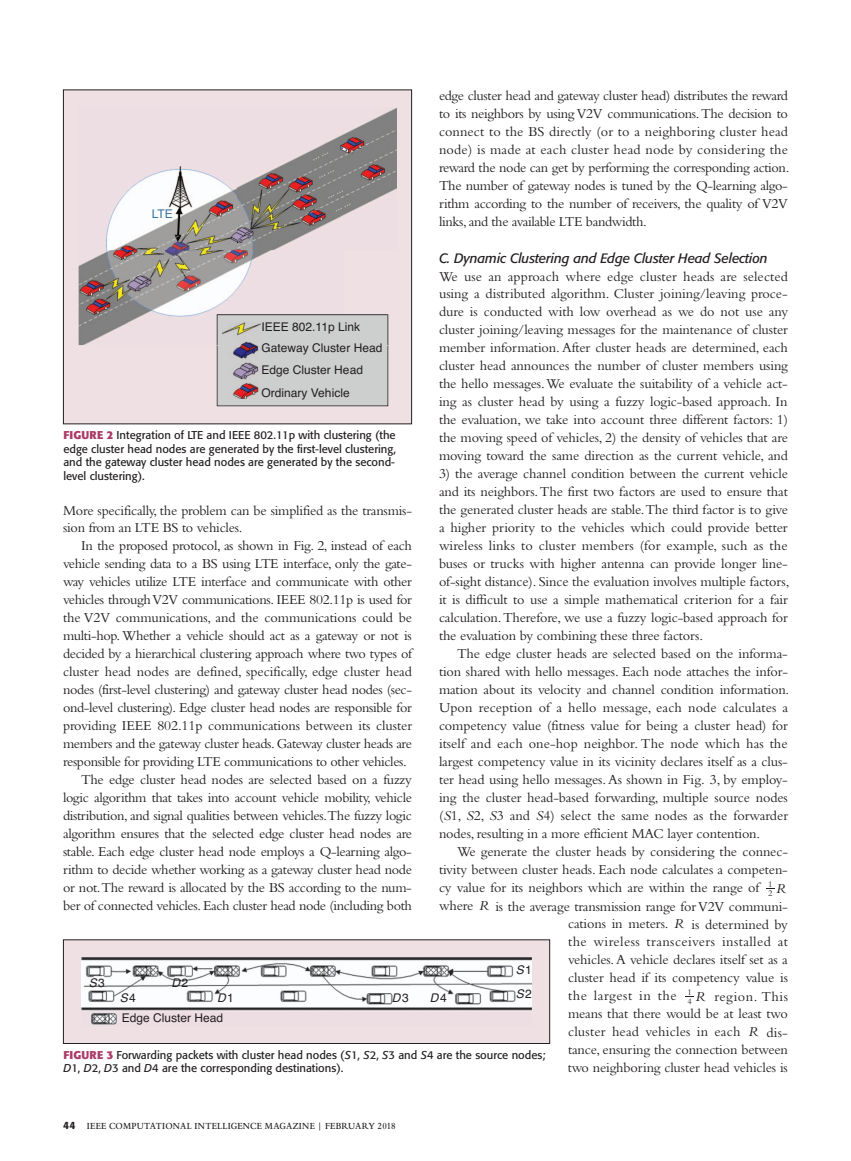
<style>
.page{position:relative;width:851px;height:1161px;background:#fff}
.page>*{position:absolute;margin:0;border:0;box-sizing:border-box;transform-origin:0 0}
.t1{font:14.25px/18px "Bembo Std";letter-spacing:-.015em;color:#231f20;text-align:justify}
.t2{font:14.25px "Bembo Std";letter-spacing:.03em;color:#231f20}
.t3{font:14.25px "Bembo Std";letter-spacing:.035em;color:#231f20}
.t4{font:italic 14.25px "Bembo Std";color:#231f20}
.t5{font:italic 13.5px "Formata";letter-spacing:-.01em;color:#231f20}
.t6{font:12px/20.2px "Helvetica";color:#231f20}
.t7{font:italic 12px "Helvetica";color:#231f20}
.t8{font:12px "Helvetica";color:#3c73a0}
.t9{font:11.25px/13.5px "Formata";color:#231f20;text-align:justify}
.t10{font:600 9.75px "Bembo Std";letter-spacing:.025em;color:#231f20;scale:.9 1}
.t11{font:8.85px "Bembo Std";color:#231f20}
.s1{font-style:italic}
.s2{font-weight:700;color:#ab3c68}
.s3{font-style:normal}
.s4{font-family:"Formata";font-weight:500;font-size:10.5px}
</style>
<div class="page">
<div style="left:63px;top:90px;width:348px;height:334px;background:#efe1e3"></div>
<div style="left:217px;top:345px;width:171px;height:61px;background:#cdcece"></div>
<img style="left:79px;top:108px;width:318px;height:237px">
<img style="left:217px;top:314px;width:171px;height:31px">
<img style="left:223px;top:323px;width:37px;height:76px">
<div style="left:395px;top:256px;width:5px;height:91px;background:#efe1e3"></div>
<div style="left:63px;top:90px;width:349px;height:334px;border:1px solid #231f20"></div>
<div style="left:63px;top:940px;width:486px;height:104px;background:#efe1e3"></div>
<img style="left:81px;top:958px;width:450px;height:67px">
<div style="left:63px;top:939px;width:487px;height:105px;border:1px solid #231f20"></div>
<p class="t1" style="left:439px;top:87px;width:352px">edge cluster head and gateway cluster head) distributes the reward to its neighbors by using V2V communications. The decision to connect to the BS directly (or to a neighboring cluster head node) is made at each cluster head node by considering the reward the node can get by performing the corresponding action.<br>The number of gateway nodes is tuned by the Q-learning algo&shy;rithm according to the number of receivers, the quality of V2V links, and the available LTE bandwidth.</p>
<p class="t5" style="left:439px;top:250px;width:330px">C. Dynamic Clustering and Edge Cluster Head Selection</p>
<p class="t1" style="left:439px;top:267px;width:350px">We use an approach where edge cluster heads are selected using a distributed algorithm. Cluster joining/leaving proce&shy;dure is conducted with low overhead as we do not use any cluster joining/leaving messages for the maintenance of cluster member information. After cluster heads are determined, each cluster head announces the number of cluster members using the hello messages. We evaluate the suitability of a vehicle act&shy;ing as cluster head by using a fuzzy logic-based approach. In the evaluation, we take into account three different factors: 1) the moving speed of vehicles, 2) the density of vehicles that are moving toward the same direction as the current vehicle, and</p>
<p class="t1" style="left:439px;top:465px;width:352px;text-align:left">3) the average channel condition between the current vehicle and its neighbors. The first two factors are used to ensure that the generated cluster heads are stable.The third factor is to give a higher priority to the vehicles which could provide better wireless links to cluster members (for example, such as the buses or trucks with higher antenna can provide longer line&shy;of-sight distance). Since the evaluation involves multiple factors, it is difficult to use a simple mathematical criterion for a fair calculation. Therefore, we use a fuzzy logic-based approach for the evaluation by combining these three factors.</p>
<p class="t1" style="left:439px;top:645px;width:352px;text-indent:18px">The edge cluster heads are selected based on the informa&shy;tion shared with hello messages. Each node attaches the infor&shy;mation about its velocity and channel condition information.<br>Upon reception of a hello message, each node calculates a competency value (fitness value for being a cluster head) for itself and each one-hop neighbor. The node which has the largest competency value in its vicinity declares itself as a clus&shy;ter head using hello messages. As shown in Fig. 3, by employ&shy;ing the cluster head-based forwarding, multiple source nodes (<span class="s1">S</span>1, <span class="s1">S</span>2, <span class="s1">S</span>3 and <span class="s1">S</span>4) select the same nodes as the forwarder nodes, resulting in a more efficient MAC layer contention.</p>
<p class="t1" style="left:457px;top:843px;width:332px">We generate the cluster heads by considering the connec-</p>
<p class="t1" style="left:439px;top:861px;width:350px">tivity between cluster heads. Each node calculates a competen-</p>
<p class="t1" style="left:439px;top:879px;width:348px">cy value for its neighbors which are within the range of <sub>2</sub> <span class="s1">R</span><sup>1</sup></p>
<p class="t1" style="left:439px;top:897px;width:350px">where <span class="s1">R</span> is the average transmission range for V2V communi-</p>
<p class="t1" style="left:568px;top:915px;width:221px">cations in meters. <span class="s1">R</span> is determined by</p>
<p class="t2" style="left:568px;top:934px;width:221px">the wireless transceivers installed at</p>
<p class="t1" style="left:568px;top:951px;width:221px">vehicles. A vehicle declares itself set as a</p>
<p class="t1" style="left:568px;top:969px;width:221px">cluster head if its competency value is</p>
<p class="t3" style="left:568px;top:988px;width:110px">the largest in the</p>
<p class="t4" style="left:687px;top:988px;width:19px">R<sup>1</sup></p>
<p class="t8" style="left:152px;top:204px;width:23px">LTE</p>
<p class="t6" style="left:261px;top:317px;width:122px">IEEE 802.11p Link<br>Gateway Cluster Head</p>
<p class="t6" style="left:261px;top:359px;width:103px;line-height:22.8px">Edge Cluster Head<br>Ordinary Vehicle</p>
<p class="t9" style="left:63px;top:428px;width:334px"><span class="s2">FIGURE 2</span> Integration of LTE and IEEE 802.11p with clustering (the edge cluster head nodes are generated by the first-level clustering, and the gateway cluster head nodes are generated by the second&shy;level clustering).</p>
<p class="t1" style="left:63px;top:501px;width:350px">More specifically, the problem can be simplified as the transmis&shy;sion from an LTE BS to vehicles.</p>
<p class="t1" style="left:81px;top:537px;width:332px">In the proposed protocol, as shown in Fig. 2, instead of each</p>
<p class="t1" style="left:63px;top:555px;width:350px">vehicle sending data to a BS using LTE interface, only the gate-</p>
<p class="t1" style="left:63px;top:573px;width:350px">way vehicles utilize LTE interface and communicate with other</p>
<p class="t1" style="left:63px;top:591px;width:350px">vehicles through V2V communications. IEEE 802.11p is used for</p>
<p class="t1" style="left:63px;top:609px;width:350px">the V2V communications, and the communications could be</p>
<p class="t1" style="left:63px;top:627px;width:350px">multi-hop. Whether a vehicle should act as a gateway or not is</p>
<p class="t1" style="left:63px;top:645px;width:350px">decided by a hierarchical clustering approach where two types of</p>
<p class="t1" style="left:63px;top:663px;width:350px">cluster head nodes are defined, specifically, edge cluster head</p>
<p class="t1" style="left:63px;top:681px;width:350px">nodes (first-level clustering) and gateway cluster head nodes (sec-</p>
<p class="t1" style="left:63px;top:699px;width:350px">ond-level clustering). Edge cluster head nodes are responsible for</p>
<p class="t1" style="left:63px;top:717px;width:350px">providing IEEE 802.11p communications between its cluster</p>
<p class="t1" style="left:63px;top:735px;width:350px">members and the gateway cluster heads. Gateway cluster heads are</p>
<p class="t1" style="left:63px;top:753px;width:345px">responsible for providing LTE communications to other vehicles.</p>
<p class="t1" style="left:81px;top:771px;width:332px">The edge cluster head nodes are selected based on a fuzzy</p>
<p class="t1" style="left:63px;top:789px;width:350px">logic algorithm that takes into account vehicle mobility, vehicle</p>
<p class="t1" style="left:63px;top:807px;width:350px">distribution, and signal qualities between vehicles.The fuzzy logic</p>
<p class="t1" style="left:63px;top:825px;width:350px">algorithm ensures that the selected edge cluster head nodes are</p>
<p class="t1" style="left:63px;top:843px;width:350px">stable. Each edge cluster head node employs a Q-learning algo-</p>
<p class="t1" style="left:63px;top:861px;width:350px">rithm to decide whether working as a gateway cluster head node</p>
<p class="t1" style="left:63px;top:879px;width:350px">or not. The reward is allocated by the BS according to the num-</p>
<p class="t1" style="left:63px;top:897px;width:350px">ber of connected vehicles. Each cluster head node (including both</p>
<p class="t7" style="left:515px;top:961px;width:18px">S<span class="s3">1</span></p>
<p class="t7" style="left:89px;top:973px;width:18px">S<span class="s3">3</span></p>
<p class="t7" style="left:171px;top:973px;width:18px">D<span class="s3">2</span></p>
<p class="t7" style="left:217px;top:989px;width:18px">D<span class="s3">1</span></p>
<p class="t7" style="left:392px;top:989px;width:18px">D<span class="s3">3</span></p>
<p class="t7" style="left:430px;top:989px;width:18px">D<span class="s3">4</span></p>
<p class="t7" style="left:515px;top:985px;width:18px">S<span class="s3">2</span></p>
<p class="t1" style="left:567px;top:987px;width:222px;text-indent:147px">region. This means that there would be at least two cluster head vehicles in each <span class="s1">R</span> dis&shy;tance, ensuring the connection between two neighboring cluster head vehicles is</p>
<p class="t7" style="left:120px;top:988px;width:18px">S<span class="s3">4</span></p>
<p class="t11" style="left:687px;top:996px;width:6px">4</p>
<p class="t6" style="left:122px;top:1008px;width:103px">Edge Cluster Head</p>
<p class="t9" style="left:63px;top:1048px;width:483px"><span class="s2">FIGURE 3</span> Forwarding packets with cluster head nodes (<span class="s1">S</span>1, <span class="s1">S</span>2, <span class="s1">S</span>3 and <span class="s1">S</span>4 are the source nodes;<br><span class="s1">D</span>1, <span class="s1">D</span>2, <span class="s1">D</span>3 and <span class="s1">D</span>4 are the corresponding destinations).</p>
<p class="t10" style="left:63px;top:1121px;width:33px"><span class="s4">44</span> IEEE</p>
<p class="t10" style="left:109px;top:1121px;width:320px">COMPUTATIONAL INTELLIGENCE MAGAZINE | FEBRUARY 2018</p>
</div>
